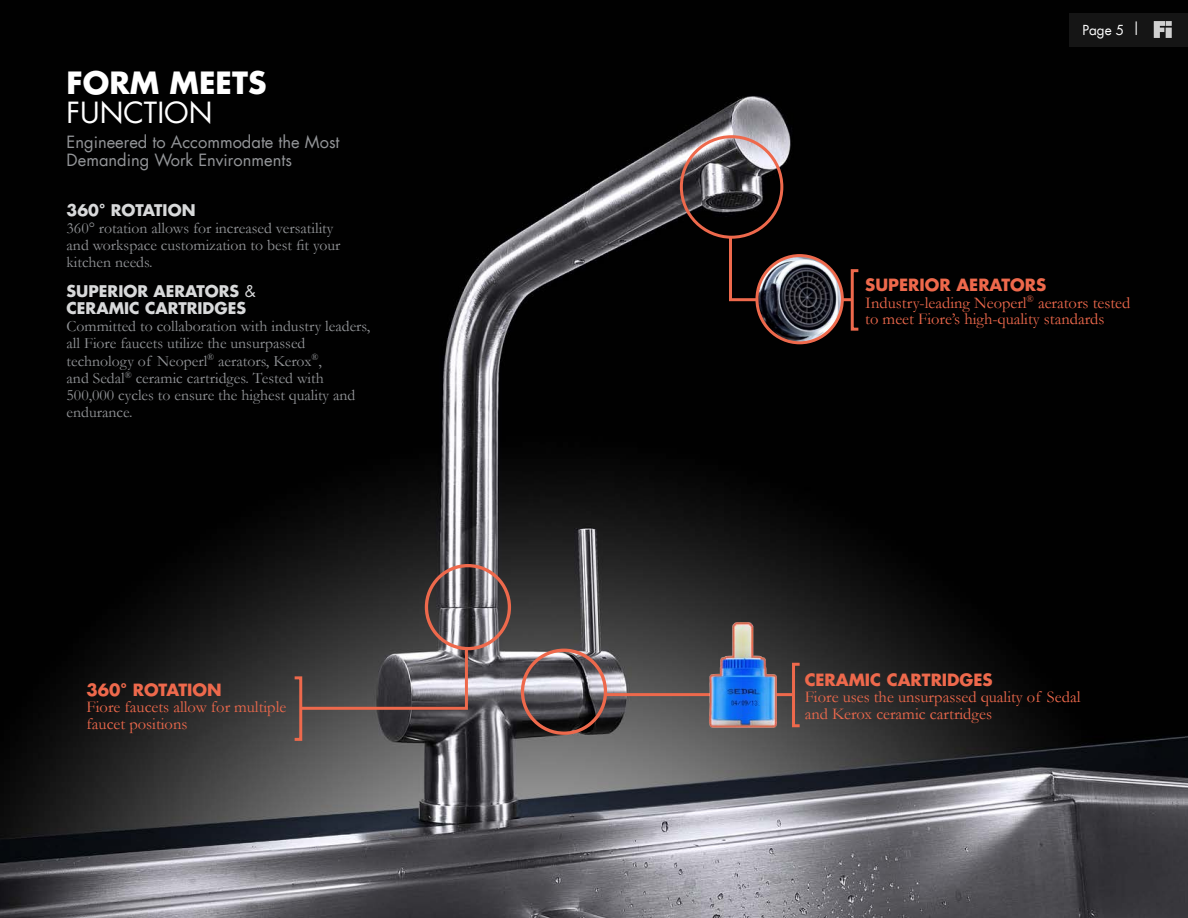
<style>
.page{position:relative;width:1188px;height:918px;background:#fff}
.page>*{position:absolute;margin:0;border:0;box-sizing:border-box;transform-origin:0 0}
.Futura_Headings{font:700 30px "Futura LT";color:#fff}
.Futura_SubHeadings{font:28.5px "Futura LT";color:#fff}
.Callout{font:16.5px/16.5px "Garamond";color:#ee694c}
.Subheading{font:16.5px/18px "Futura LT";color:#939598}
.Body{font:15.75px/17.2px "Garamond";color:#939598}
.t1{font:13.5px "Futura LT";color:#fff}
.s1{font-family:"Futura LT";font-weight:700;color:#d8d9da}
.s2{font-family:"Futura LT";color:#d8d9da}
.s3{font-family:"Futura LT";font-weight:700}
</style>
<div class="page">
<img style="left:0;top:0;width:1188px;height:918px">
<div style="left:680px;top:135px;width:103px;height:104px;border:3px solid #ee694c;border-radius:50%"></div>
<div style="left:425px;top:564px;width:86px;height:86px;border:3px solid #ee694c;border-radius:50%"></div>
<div style="left:521px;top:649px;width:86px;height:86px;border:3px solid #ee694c;border-radius:50%"></div>
<svg style="left:298px;top:646px;width:171px;height:65px;background:#625959"></svg>
<svg style="left:602px;top:687px;width:190px;height:11px"></svg>
<svg style="left:728px;top:234px;width:127px;height:69px;background:#130906"></svg>
<div style="left:851px;top:269px;width:9px;height:62px;border:3px solid #ee694c"></div>
<div style="left:293px;top:676px;width:9px;height:65px;border:3px solid #ee694c"></div>
<div style="left:792px;top:663px;width:9px;height:64px;border:3px solid #ee694c"></div>
<img style="left:757px;top:256px;width:85px;height:87px">
<div style="left:755px;top:254px;width:89px;height:90px;border:3px solid #ee694c;border-radius:50%"></div>
<img style="left:708px;top:620px;width:71px;height:111px">
<div style="left:1069px;top:13px;width:119px;height:33px;background:#151515"></div>
<svg style="left:1154px;top:21px;width:18px;height:17px"></svg>
<p class="Futura_Headings" style="left:67px;top:63px;width:202px">FORM MEETS</p>
<p class="Futura_SubHeadings" style="left:67px;top:94px;width:147px">FUNCTION</p>
<p class="Subheading" style="left:67px;top:133px;width:274px">Engineered to Accommodate the Most<br>Demanding Work Environments</p>
<p class="Body" style="left:67px;top:202px;width:275px"><span class="s1">360° ROTATION<br></span>360° rotation allows for increased versatility and workspace customization to best fit your kitchen needs.</p>
<p class="Body" style="left:67px;top:283px;width:305px"><span class="s1">SUPERIOR AERATORS</span> <span class="s2">&amp;<br></span><span class="s1">CERAMIC CARTRIDGES<br></span>Committed to collaboration with industry leaders, all Fiore faucets utilize the unsurpassed technology of Neoperl<sup>®</sup> aerators, Kerox<sup>®</sup>,<br>and Sedal<sup>®</sup> ceramic cartridges. Tested with 500,000 cycles to ensure the highest quality and endurance.</p>
<p class="Callout" style="left:87px;top:682px;width:201px"><span class="s3">360° ROTATION<br></span>Fiore faucets allow for multiple faucet positions</p>
<p class="t1" style="left:1082px;top:22px;width:59px">Page 5 |</p>
<p class="Callout" style="left:865px;top:277px;width:267px"><span class="s3">SUPERIOR AERATORS<br></span>Industry-leading Neoperl<sup>®</sup> aerators tested to meet Fiore’s high-quality standards</p>
<p class="Callout" style="left:805px;top:672px;width:277px"><span class="s3">CERAMIC CARTRIDGES<br></span>Fiore uses the unsurpassed quality of Sedal and Kerox ceramic cartridges</p>
</div>
